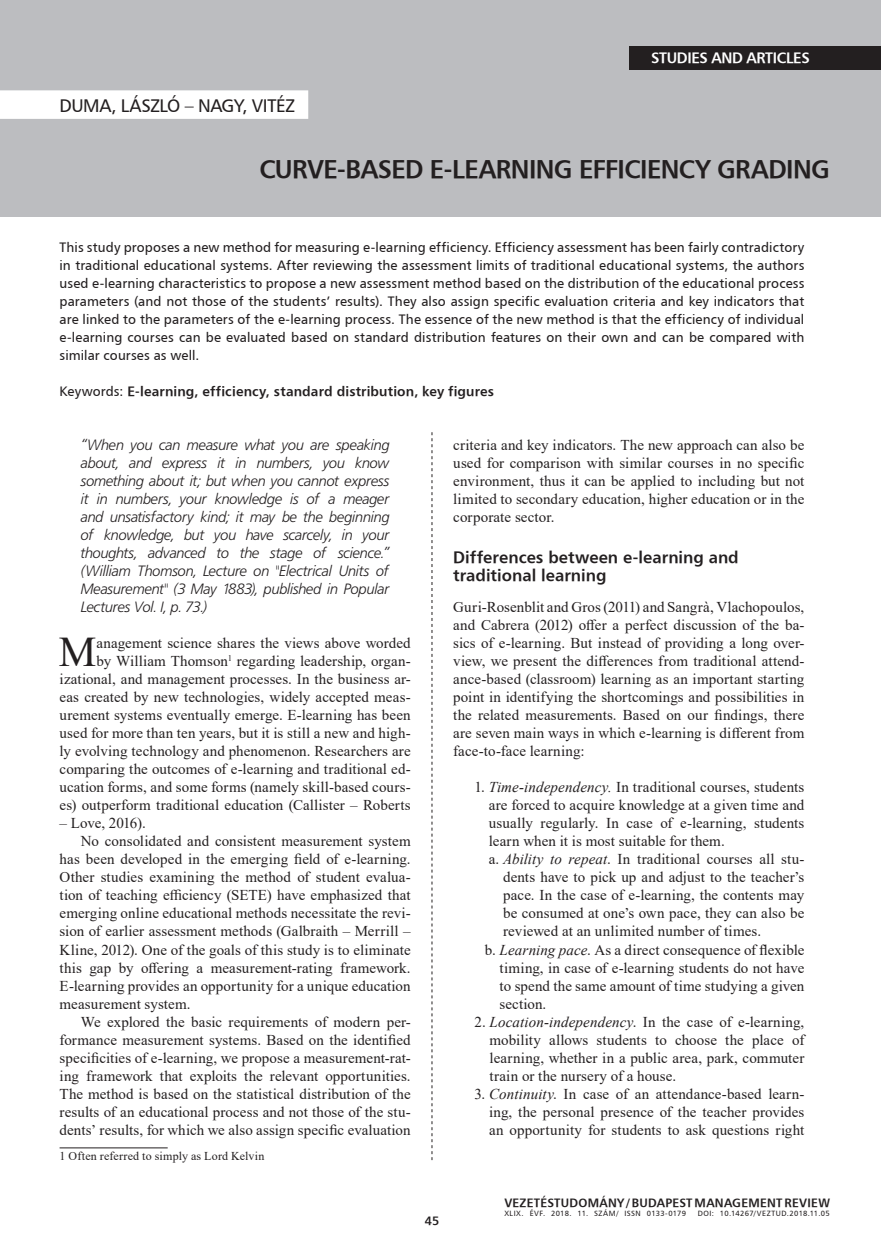
<style>
.page{position:relative;width:881px;height:1255px;background:#fff}
.page>*{position:absolute;margin:0;border:0;box-sizing:border-box;transform-origin:0 0}
.Iniciálé{font:42.15px "Times New Roman";color:#231f20}
.kenyérszöveg_behúzás{font:25.5px "H Humanist 777 BT Bold";letter-spacing:-.025em;color:#231f20}
.kenyérszöveg_behúzás-2{font:18px "H Humanist 777 BT";letter-spacing:-.02em;color:#231f20}
.Kiemelés_I{font:16.5px/18px "H Humanist 777 BT Bold";color:#231f20}
.kenyérszöveg_opcioná{font:15px/18px "Times New Roman";letter-spacing:.005em;color:#231f20;text-align:justify}
.Iniciálé-2{font:15px/18px "Times New Roman";letter-spacing:.005em;color:#231f20;text-align:right}
.kenyérszöveg_tompa{font:15px/18px "Times New Roman";letter-spacing:.01em;color:#231f20;text-align:justify}
.Idézet{font:italic 15px/18px "Humanist 777 Lt PFL";color:#231f20;text-align:justify}
.t1{font:15px "H Humanist 777 BT Bold";letter-spacing:-.025em;color:#fff}
.Iniciálé-3{font:15px "Times New Roman";letter-spacing:-.015em;color:#231f20}
.Kezdő_oldal_bevezető{font:13.5px/18px "H Humanist 777 BT";letter-spacing:.005em;color:#231f20;text-align:justify}
.Kezdő_oldal_bevezető-2{font:13.5px "H Humanist 777 BT Bold";letter-spacing:.01em;color:#231f20}
.t2{font:12px "H Humanist 777 BT Bold";letter-spacing:.02em;color:#231f20}
.Lábjegyzet{font:12px "Times New Roman";letter-spacing:.015em;color:#231f20}
.t3{font:7.5px "H Humanist 777 BT";letter-spacing:.055em;color:#231f20}
.s1{font-family:"H Humanist 777 BT"}
.s2{font-style:italic}
</style>
<div class="page">
<svg style="left:431px;top:432px;width:1px;height:728px"></svg>
<div style="left:0;top:0;width:880px;height:216px;background:#bcbdc0"></div>
<div style="left:629px;top:46px;width:251px;height:23px;background:#231f20"></div>
<hr style="left:60px;top:1147px;width:108px;height:1px;background:#231f20">
<div style="left:0;top:90px;width:308px;height:29px;background:#fff"></div>
<p class="kenyérszöveg_behúzás-2" style="left:60px;top:94px;width:237px">DUMA, LÁSZLÓ – NAGY, VITÉZ</p>
<p class="t1" style="left:651px;top:49px;width:160px">STUDIES AND ARTICLES</p>
<p class="kenyérszöveg_behúzás" style="left:259px;top:152px;width:572px">CURVE-BASED E-LEARNING EFFICIENCY GRADING</p>
<p class="Kezdő_oldal_bevezető" style="left:60px;top:238px;width:746px">This study proposes a new method for measuring e-learning efficiency. Efficiency assessment has been fairly contradictory in traditional educational systems. After reviewing the assessment limits of traditional educational systems, the authors used e-learning characteristics to propose a new assessment method based on the distribution of the educational process parameters (and not those of the students’ results). They also assign specific evaluation criteria and key indicators that are linked to the parameters of the e-learning process. The essence of the new method is that the efficiency of individual e-learning courses can be evaluated based on standard distribution features on their own and can be compared with similar courses as well.</p>
<p class="Kezdő_oldal_bevezető-2" style="left:60px;top:383px;width:436px"><span class="s1">Keywords:</span> E-learning, efficiency, standard distribution, key figures</p>
<p class="Idézet" style="left:81px;top:436px;width:310px">“When you can measure what you are speaking about, and express it in numbers, you know something about it; but when you cannot express it in numbers, your knowledge is of a meager and unsatisfactory kind; it may be the beginning of knowledge, but you have scarcely, in your thoughts, advanced to the stage of science.” (William Thomson, Lecture on "Electrical Units of Measurement" (3 May 1883), published in Popular Lectures Vol. I, p. 73.)</p>
<p class="Iniciálé" style="left:59px;top:622px;width:39px">M</p>
<p class="Iniciálé-2" style="left:60px;top:634px;width:352px">anagement science shares the views above worded<br>by William Thomson<sup>1</sup> regarding leadership, organ&shy;izational, and management processes. In the business ar&shy;eas created by new technologies, widely accepted meas&shy;urement systems eventually emerge. E-learning has been used for more than ten years, but it is still a new and high&shy;ly evolving technology and phenomenon. Researchers are comparing the outcomes of e-learning and traditional ed&shy;ucation forms, and some forms (namely skill-based cours&shy;es) outperform traditional education (Callister – Roberts</p>
<p class="Iniciálé-3" style="left:60px;top:812px;width:88px">– Love, 2016).</p>
<p class="kenyérszöveg_opcioná" style="left:60px;top:832px;width:352px;text-indent:21px">No consolidated and consistent measurement system has been developed in the emerging field of e-learning.<br>Other studies examining the method of student evalua&shy;tion of teaching efficiency (SETE) have emphasized that emerging online educational methods necessitate the revi&shy;sion of earlier assessment methods (Galbraith – Merrill – Kline, 2012). One of the goals of this study is to eliminate this gap by offering a measurement-rating framework.<br>E-learning provides an opportunity for a unique education measurement system.</p>
<p class="kenyérszöveg_opcioná" style="left:60px;top:1012px;width:352px;text-indent:21px">We explored the basic requirements of modern per&shy;formance measurement systems. Based on the identified specificities of e-learning, we propose a measurement-rat&shy;ing framework that exploits the relevant opportunities.<br>The method is based on the statistical distribution of the results of an educational process and not those of the stu&shy;dents’ results, for which we also assign specific evaluation</p>
<p class="Lábjegyzet" style="left:60px;top:1147px;width:206px">1 Often referred to simply as Lord Kelvin</p>
<p class="t2" style="left:424px;top:1212px;width:16px">45</p>
<p class="kenyérszöveg_opcioná" style="left:453px;top:436px;width:352px">criteria and key indicators. The new approach can also be used for comparison with similar courses in no specific environment, thus it can be applied to including but not limited to secondary education, higher education or in the corporate sector.</p>
<p class="Kiemelés_I" style="left:453px;top:547px;width:287px">Differences between e-learning and traditional learning</p>
<p class="kenyérszöveg_tompa" style="left:453px;top:598px;width:352px">Guri-Rosenblit and Gros (2011) and Sangrà, Vlachopoulos, and Cabrera (2012) offer a perfect discussion of the ba&shy;sics of e-learning. But instead of providing a long over&shy;view, we present the differences from traditional attend&shy;ance-based (classroom) learning as an important starting point in identifying the shortcomings and possibilities in the related measurements. Based on our findings, there are seven main ways in which e-learning is different from face-to-face learning:</p>
<p class="kenyérszöveg_opcioná" style="left:488px;top:778px;width:317px;text-indent:-14px">1. <span class="s2">Time-independency.</span> In traditional courses, students are forced to acquire knowledge at a given time and usually regularly. In case of e-learning, students learn when it is most suitable for them.</p>
<p class="kenyérszöveg_opcioná" style="left:503px;top:850px;width:302px;text-indent:-14px">a. <span class="s2">Ability to repeat</span>. In traditional courses all stu&shy;dents have to pick up and adjust to the teacher’s pace. In the case of e-learning, the contents may be consumed at one’s own pace, they can also be reviewed at an unlimited number of times.</p>
<p class="kenyérszöveg_opcioná" style="left:499px;top:940px;width:306px;text-indent:-15px">b. <span class="s2">Learning pace</span>. As a direct consequence of flexible timing, in case of e-learning students do not have to spend the same amount of time studying a given section.</p>
<p class="kenyérszöveg_opcioná" style="left:489px;top:1012px;width:316px;text-indent:-15px">2. <span class="s2">Location-independency</span>. In the case of e-learning, mobility allows students to choose the place of learning, whether in a public area, park, commuter train or the nursery of a house.</p>
<p class="kenyérszöveg_opcioná" style="left:489px;top:1084px;width:317px;text-indent:-15px">3. <span class="s2">Continuity</span>. In case of an attendance-based learn&shy;ing, the personal presence of the teacher provides an opportunity for students to ask questions right</p>
<p class="t2" style="left:504px;top:1194px;width:327px">VEZETÉSTUDOMÁNY / BUDAPEST MANAGEMENT REVIEW</p>
<p class="t3" style="left:504px;top:1208px;width:183px">XLIX. ÉVF. 2018. 11. SZÁM/ ISSN 0133-0179</p>
<p class="t3" style="left:697px;top:1208px;width:134px">DOI: 10.14267/VEZTUD.2018.11.05</p>
</div>
